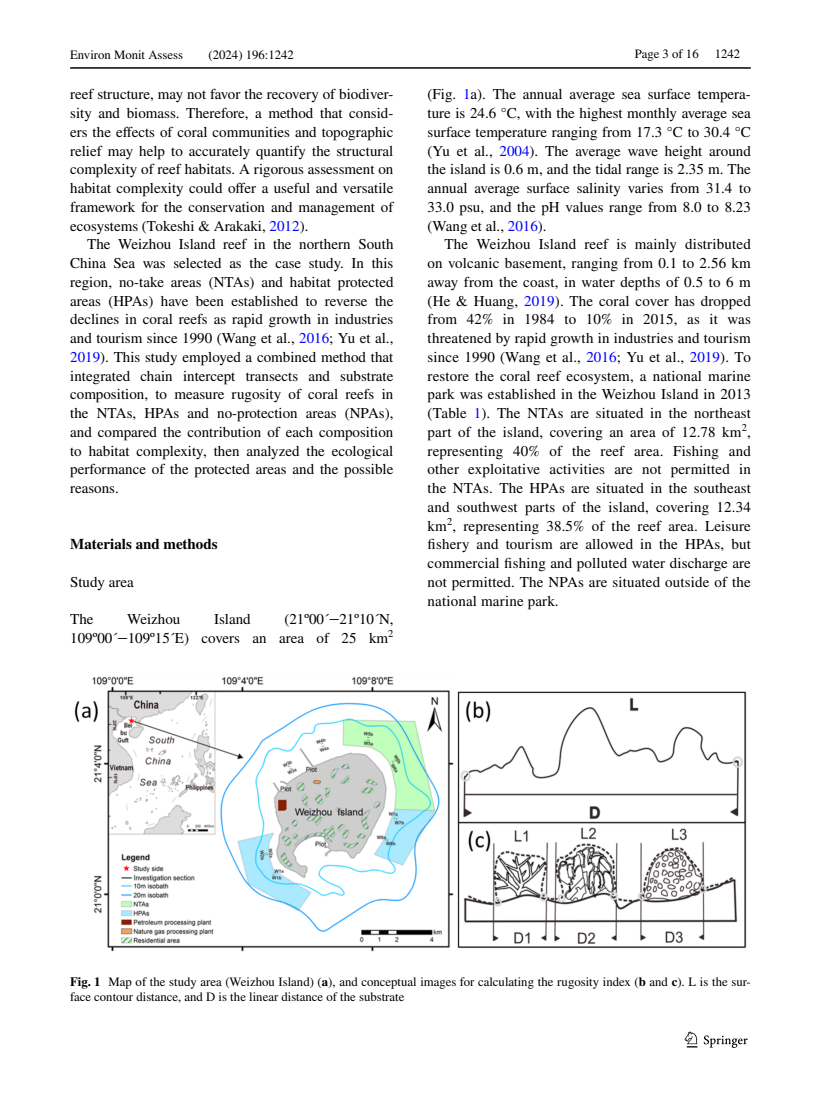
<style>
.page{position:relative;width:821px;height:1106px;background:#fff}
.page>*{position:absolute;margin:0;border:0;box-sizing:border-box;transform-origin:0 0}
.t1{font:15px/18.8px "STIX";color:#000;text-align:justify}
.t2{font:700 15px "STIX";color:#000}
.t3{font:12.75px/15px "STIX";color:#000}
.s1{color:#00f}
.s2{font-family:"Code 2000"}
.s3{font-weight:700}
</style>
<div class="page">
<hr style="left:70px;top:67px;width:680px;height:2px;background:#000">
<svg style="left:684px;top:1031px;width:13px;height:16px"></svg>
<svg style="left:703px;top:1035px;width:44px;height:13px"></svg>
<img style="left:74px;top:676px;width:673px;height:275px">
<p class="t3" style="left:70px;top:48px;width:114px">Environ Monit Assess</p>
<p class="t3" style="left:209px;top:48px;width:87px">(2024) 196:1242</p>
<p class="t3" style="left:635px;top:47px;width:107px">Page 3 of 16 1242</p>
<p class="t1" style="left:70px;top:86px;width:325px">reef structure, may not favor the recovery of biodiver&shy;sity and biomass. Therefore, a method that consid&shy;ers the effects of coral communities and topographic relief may help to accurately quantify the structural complexity of reef habitats. A rigorous assessment on habitat complexity could offer a useful and versatile framework for the conservation and management of ecosystems (Tokeshi &amp; Arakaki, <span class="s1">2012</span>).</p>
<p class="t1" style="left:70px;top:236px;width:325px;text-indent:17px">The Weizhou Island reef in the northern South China Sea was selected as the case study. In this region, no-take areas (NTAs) and habitat protected areas (HPAs) have been established to reverse the declines in coral reefs as rapid growth in industries and tourism since 1990 (Wang et al., <span class="s1">2016</span>; Yu et al., <span class="s1">2019</span>). This study employed a combined method that integrated chain intercept transects and substrate composition, to measure rugosity of coral reefs in the NTAs, HPAs and no-protection areas (NPAs), and compared the contribution of each composition to habitat complexity, then analyzed the ecological performance of the protected areas and the possible reasons.</p>
<p class="t1" style="left:427px;top:86px;width:325px">(Fig. <span class="s1">1</span>a). The annual average sea surface tempera&shy;ture is 24.6 °C, with the highest monthly average sea surface temperature ranging from 17.3 °C to 30.4 °C (Yu et al., <span class="s1">2004</span>). The average wave height around the island is 0.6 m, and the tidal range is 2.35 m. The annual average surface salinity varies from 31.4 to 33.0 psu, and the pH values range from 8.0 to 8.23 (Wang et al., <span class="s1">2016</span>).</p>
<p class="t1" style="left:427px;top:236px;width:325px;text-indent:17px">The Weizhou Island reef is mainly distributed on volcanic basement, ranging from 0.1 to 2.56 km away from the coast, in water depths of 0.5 to 6 m (He &amp; Huang, <span class="s1">2019</span>). The coral cover has dropped from 42% in 1984 to 10% in 2015, as it was threatened by rapid growth in industries and tourism since 1990 (Wang et al., <span class="s1">2016</span>; Yu et al., <span class="s1">2019</span>). To restore the coral reef ecosystem, a national marine park was established in the Weizhou Island in 2013 (Table <span class="s1">1</span>). The NTAs are situated in the northeast part of the island, covering an area of 12.78 km<sup>2</sup>, representing 40% of the reef area. Fishing and other exploitative activities are not permitted in the NTAs. The HPAs are situated in the southeast and southwest parts of the island, covering 12.34 km<sup>2</sup>, representing 38.5% of the reef area. Leisure fishery and tourism are allowed in the HPAs, but commercial fishing and polluted water discharge are not permitted. The NPAs are situated outside of the national marine park.</p>
<p class="t2" style="left:70px;top:535px;width:149px">Materials and methods</p>
<p class="t1" style="left:70px;top:573px;width:65px">Study area</p>
<p class="t1" style="left:70px;top:611px;width:25px">The</p>
<p class="t1" style="left:127px;top:611px;width:55px">Weizhou</p>
<p class="t1" style="left:214px;top:611px;width:38px">Island</p>
<p class="t1" style="left:70px;top:611px;width:325px;text-align:right">(21º00´<span class="s2">‒</span>21º10´N,<br>109º00´<span class="s2">‒</span>109º15´E) covers an area of 25 km<sup>2</sup></p>
<p class="t3" style="left:70px;top:975px;width:682px"><span class="s3">Fig. 1</span> Map of the study area (Weizhou Island) (<span class="s3">a</span>), and conceptual images for calculating the rugosity index (<span class="s3">b</span> and <span class="s3">c</span>). L is the sur&shy;face contour distance, and D is the linear distance of the substrate</p>
</div>
